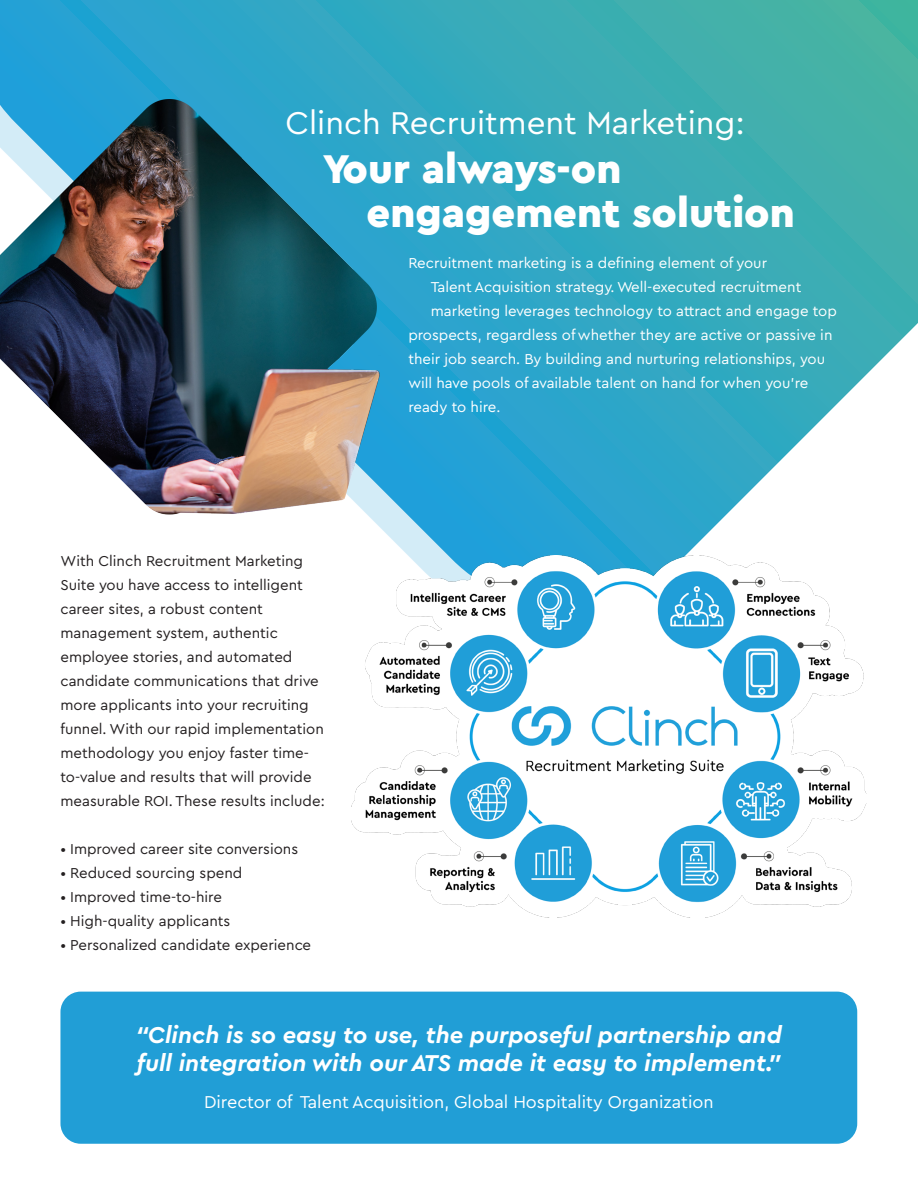
<style>
.page{position:relative;width:918px;height:1188px;background:#fff}
.page>*{position:absolute;margin:0;border:0;box-sizing:border-box;transform-origin:0 0}
.t1{font:900 42px/43.5px "Cera Pro";color:#fff}
.t2{font:33px "Cera Pro";color:#fff}
.t3{font:italic 700 24px/28.8px "Cera Pro";color:#fff}
.t4{font:18px "Cera Pro";color:#fff}
.t5{font:15px/24px "Cera Pro";color:#231f20}
.t6{font:15px "Cera Pro";color:#fff}
</style>
<div class="page">
<svg style="left:0;top:0;width:918px;height:555px;background:#4cb3c7"></svg>
<div style="left:60px;top:992px;width:797px;height:152px;background:#219ed6;border-radius:20px"></div>
<img style="left:0;top:100px;width:381px;height:415px">
<img style="left:351px;top:555px;width:515px;height:363px">
<p class="t2" style="left:286px;top:101px;width:460px">Clinch Recruitment Marketing:</p>
<p class="t1" style="left:367px;top:146px;width:430px;text-indent:-44px">Your always-on engagement solution</p>
<p class="t5" style="left:60px;top:548px;width:266px">With Clinch Recruitment Marketing Suite you have access to intelligent career sites, a robust content management system, authentic employee stories, and automated candidate communications that drive more applicants into your recruiting funnel. With our rapid implementation methodology you enjoy faster time&shy;to-value and results that will provide measurable ROI. These results include:</p>
<p class="t5" style="left:60px;top:836px;width:239px">• Improved career site conversions</p>
<p class="t5" style="left:60px;top:860px;width:183px">• Reduced sourcing spend</p>
<p class="t5" style="left:60px;top:884px;width:163px">• Improved time-to-hire</p>
<p class="t5" style="left:60px;top:908px;width:171px">• High-quality applicants</p>
<p class="t5" style="left:60px;top:932px;width:252px">• Personalized candidate experience</p>
<p class="t6" style="left:408px;top:253px;width:360px">Recruitment marketing is a defining element of your</p>
<p class="t6" style="left:431px;top:277px;width:372px">Talent Acquisition strategy. Well-executed recruitment</p>
<p class="t6" style="left:431px;top:301px;width:407px">marketing leverages technology to attract and engage top</p>
<p class="t6" style="left:408px;top:325px;width:426px">prospects, regardless of whether they are active or passive in</p>
<p class="t6" style="left:408px;top:349px;width:418px">their job search. By building and nurturing relationships, you</p>
<p class="t6" style="left:408px;top:373px;width:402px">will have pools of available talent on hand for when you’re</p>
<p class="t6" style="left:408px;top:397px;width:94px">ready to hire.</p>
<p class="t3" style="left:136px;top:1019px;width:647px">“Clinch is so easy to use, the purposeful partnership and full integration with our ATS made it easy to implement.”</p>
<p class="t4" style="left:204px;top:1090px;width:511px">Director of Talent Acquisition, Global Hospitality Organization</p>
</div>
